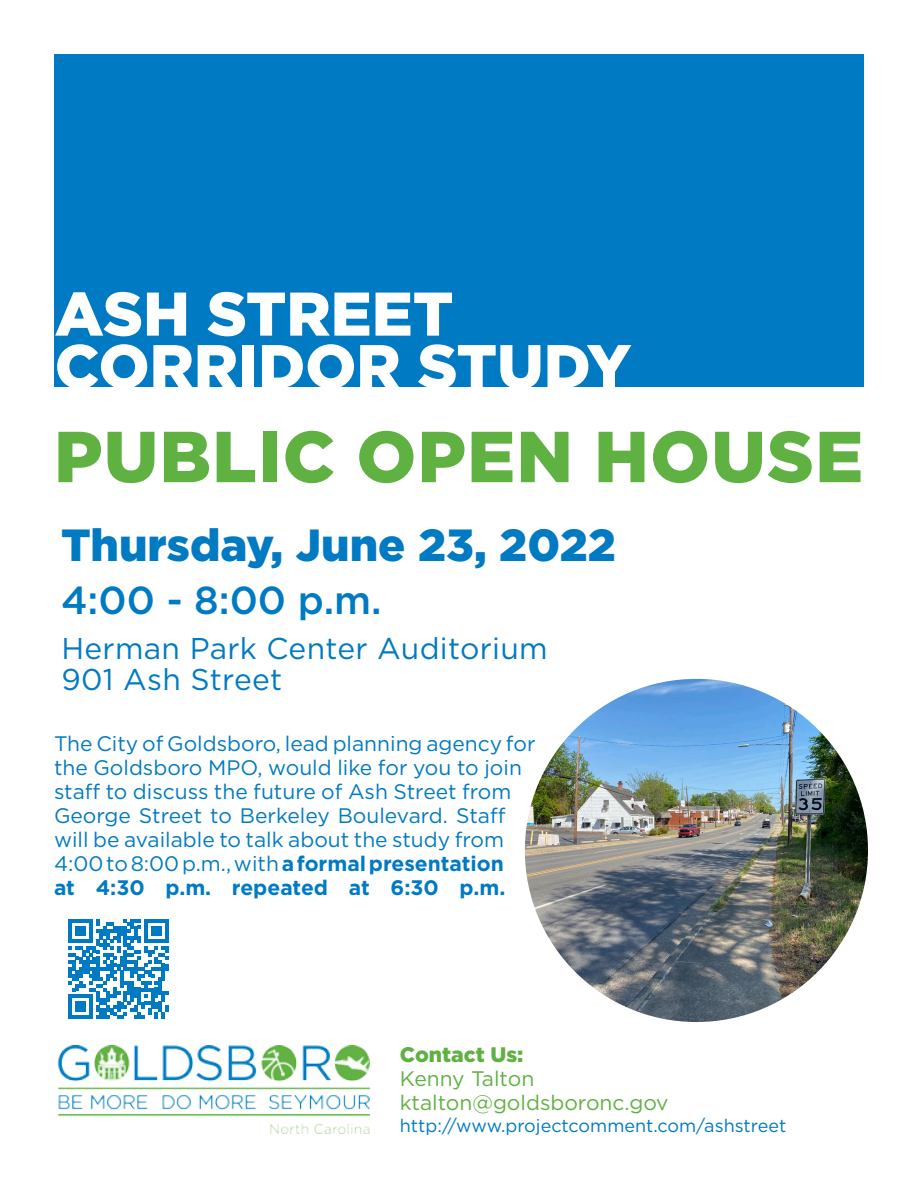
<style>
.page{position:relative;width:918px;height:1188px;background:#fff}
.page>*{position:absolute;margin:0;border:0;box-sizing:border-box;transform-origin:0 0}
.t1{font:900 72px "Gotham";letter-spacing:.015em;color:#5fb141}
.t2{font:900 61.5px/52.5px "Gotham";color:#fff}
.t3{font:900 45px "Gotham";color:#007ac2}
.t4{font:500 39px "Gotham";color:#007ac2}
.t5{font:30px/31.5px "Gotham";letter-spacing:.01em;color:#007ac2}
.t6{font:21px/24px "Gotham";color:#007ac2}
.t7{font:21px/24px "Gotham";color:#5fb141}
.t8{font:18px "Gotham";color:#007ac2}
.s1{font-weight:700}
.s2{font-weight:900}
</style>
<div class="page">
<img style="left:58px;top:1045px;width:312px;height:89px">
<div style="left:54px;top:54px;width:809px;height:333px;background:#007ac2"></div>
<svg style="left:69px;top:919px;width:100px;height:100px"></svg>
<img style="left:525px;top:679px;width:343px;height:343px;border-radius:172px">
<p class="t2" style="left:55px;top:287px;width:578px">ASH STREET<br>CORRIDOR STUDY</p>
<p class="t1" style="left:54px;top:407px;width:811px">PUBLIC OPEN HOUSE</p>
<p class="t3" style="left:61px;top:515px;width:556px">Thursday, June 23, 2022</p>
<p class="t4" style="left:61px;top:575px;width:322px">4:00 - 8:00 p.m.</p>
<p class="t5" style="left:62px;top:632px;width:488px">Herman Park Center Auditorium<br>901 Ash Street</p>
<p class="t6" style="left:54px;top:731px;width:483px">The City of Goldsboro, lead planning agency for the Goldsboro MPO, would like for you to join staff to discuss the future of Ash Street from George Street to Berkeley Boulevard. Staff will be available to talk about the study from 4:00 to 8:00 p.m., with <span class="s1">a formal presentation<br>at 4:30 p.m. repeated at 6:30 p.m.</span></p>
<p class="t7" style="left:400px;top:1042px;width:136px"><span class="s2">Contact Us:<br></span>Kenny Talton</p>
<p class="t7" style="left:400px;top:1090px;width:270px">ktalton@goldsboronc.gov</p>
<p class="t8" style="left:400px;top:1114px;width:388px">http://www.projectcomment.com/ashstreet</p>
</div>
